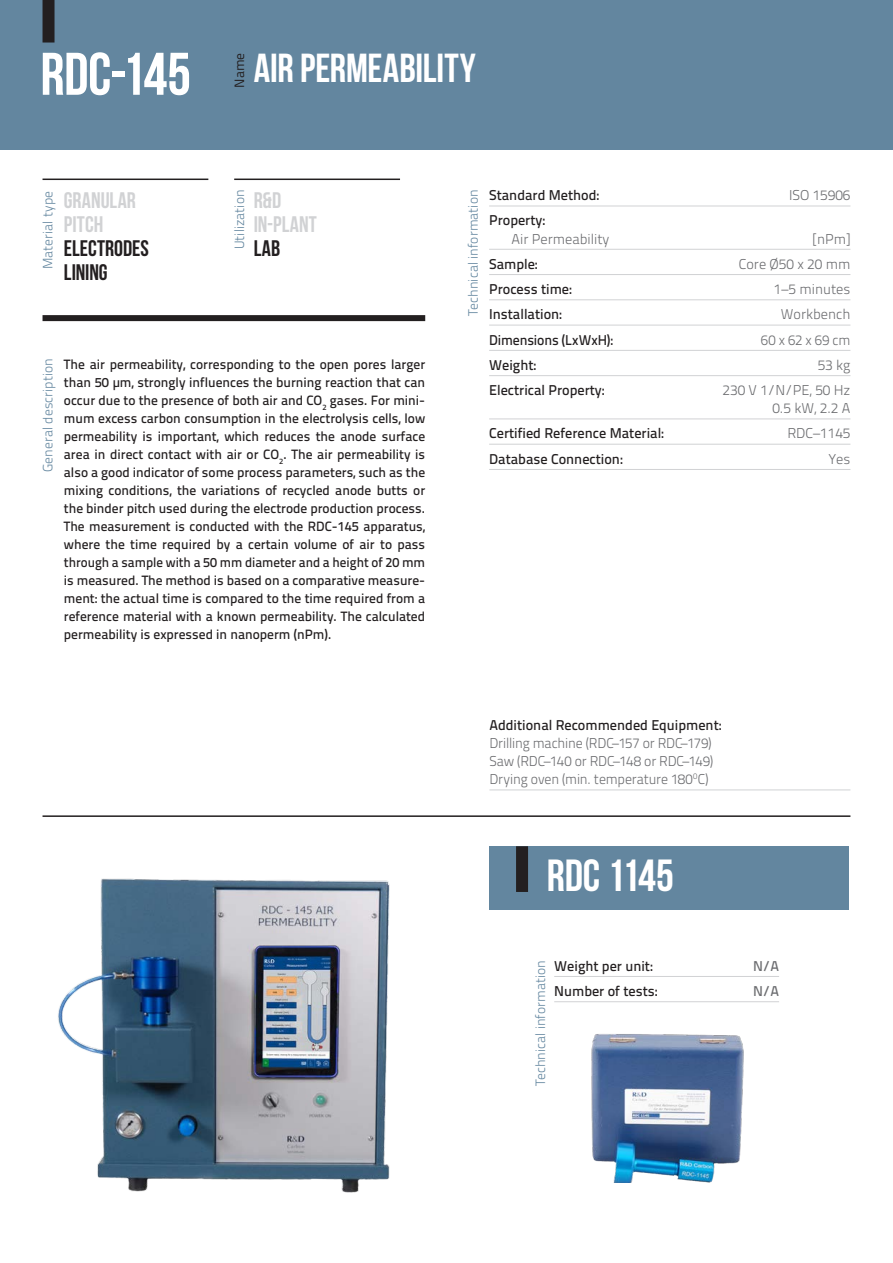
<style>
.page{position:relative;width:893px;height:1263px;background:#fff}
.page>*{position:absolute;margin:0;border:0;box-sizing:border-box;transform-origin:0 0}
.t1{font:60px "Bebas Neue";letter-spacing:-.005em;color:#fff}
.t2{font:45px "Bebas Neue";letter-spacing:-.005em;color:#fff}
.t3{font:40.5px "Bebas Neue";color:#fff}
.t4{font:22.5px "Bebas Neue";letter-spacing:.005em;color:#d1d2d4}
.t5{font:22.5px "Bebas Neue";color:#231f20}
.t6{font:14.25px/18px "Titillium Text 25 L 250 wt";color:#6c6d70}
.t7{font:14.25px "Titillium Text 25 L 600 wt";color:#231f20}
.t8{font:14.25px "Titillium Text 25 L 600 wt";color:#6c6d70}
.description_new{font:13.5px/18px "Titillium Text 25 L 600 wt";color:#231f20;text-align:justify}
.t9{font:13.5px "Titillium Text 25 L 250 wt";letter-spacing:.005em;color:#63869f}
.t10{font:13.5px "Titillium Text 25 L 400 wt";color:#231f20}
.s1{font-family:"Titillium Text 25 L 600 wt";color:#231f20}
</style>
<div class="page">
<div style="left:0;top:0;width:893px;height:150px;background:#63869f"></div>
<div style="left:43px;top:0;width:12px;height:43px;background:#231f20"></div>
<hr style="left:43px;top:179px;width:165px;height:1px;background:#231f20">
<hr style="left:234px;top:179px;width:166px;height:1px;background:#231f20">
<div style="left:43px;top:315px;width:382px;height:6px;background:#231f20"></div>
<img style="left:58px;top:878px;width:332px;height:315px">
<hr style="left:489px;top:206px;width:361px;height:1px;background:#d1d2d4">
<hr style="left:489px;top:249px;width:361px;height:1px;background:#d1d2d4">
<hr style="left:489px;top:274px;width:361px;height:1px;background:#d1d2d4">
<hr style="left:489px;top:299px;width:361px;height:1px;background:#d1d2d4">
<hr style="left:489px;top:325px;width:361px;height:1px;background:#d1d2d4">
<hr style="left:489px;top:350px;width:361px;height:1px;background:#d1d2d4">
<hr style="left:489px;top:375px;width:361px;height:1px;background:#d1d2d4">
<hr style="left:489px;top:419px;width:361px;height:1px;background:#d1d2d4">
<hr style="left:489px;top:444px;width:361px;height:1px;background:#d1d2d4">
<hr style="left:489px;top:469px;width:361px;height:1px;background:#d1d2d4">
<hr style="left:43px;top:815px;width:807px;height:2px;background:#231f20">
<hr style="left:489px;top:790px;width:361px;height:1px;background:#d1d2d4">
<div style="left:489px;top:846px;width:360px;height:64px;background:#63869f"></div>
<div style="left:516px;top:846px;width:12px;height:46px;background:#231f20"></div>
<hr style="left:554px;top:976px;width:225px;height:1px;background:#d1d2d4">
<hr style="left:554px;top:1001px;width:225px;height:1px;background:#d1d2d4">
<img style="left:591px;top:1034px;width:153px;height:148px">
<p class="t1" style="left:40px;top:41px;width:152px">RDC-145</p>
<p class="t10" style="left:229px;top:88px;width:37px;rotate:-90deg">Name</p>
<p class="t3" style="left:254px;top:46px;width:224px">AIR PERMEABILITY</p>
<p class="t9" style="left:230px;top:249px;width:61px;rotate:-90deg">Utilization</p>
<p class="t4" style="left:64px;top:187px;width:74px">GRANULAR</p>
<p class="t4" style="left:64px;top:211px;width:41px">PITCH</p>
<p class="t5" style="left:64px;top:235px;width:86px">ELECTRODES</p>
<p class="t5" style="left:64px;top:259px;width:45px">LINING</p>
<p class="t9" style="left:38px;top:269px;width:80px;rotate:-90deg">Material type</p>
<p class="t4" style="left:254px;top:187px;width:29px">R&amp;D</p>
<p class="t4" style="left:254px;top:211px;width:65px">IN-PLANT</p>
<p class="t5" style="left:254px;top:235px;width:28px">LAB</p>
<p class="t9" style="left:38px;top:472px;width:115px;rotate:-90deg">General description</p>
<p class="description_new" style="left:64px;top:355px;width:363px">The air permeability, corresponding to the open pores larger than 50 µm, strongly influences the burning reaction that can occur due to the presence of both air and CO<sub>2</sub> gases. For mini&shy;mum excess carbon consumption in the electrolysis cells, low permeability is important, which reduces the anode surface area in direct contact with air or CO<sub>2</sub>. The air permeability is also a good indicator of some process parameters, such as the mixing conditions, the variations of recycled anode butts or the binder pitch used during the electrode production process.<br>The measurement is conducted with the RDC-145 apparatus, where the time required by a certain volume of air to pass through a sample with a 50 mm diameter and a height of 20 mm is measured. The method is based on a comparative measure&shy;ment: the actual time is compared to the time required from a reference material with a known permeability. The calculated permeability is expressed in nanoperm (nPm).</p>
<p class="t9" style="left:463px;top:316px;width:128px;rotate:-90deg">Technical information</p>
<p class="t7" style="left:489px;top:184px;width:112px">Standard Method:</p>
<p class="t6" style="left:789px;top:185px;width:63px">ISO 15906</p>
<p class="t6" style="left:512px;top:211px;width:99px;text-indent:-22px"><span class="s1">Property:<br></span>Air Permeability</p>
<p class="t6" style="left:813px;top:229px;width:39px">[nPm]</p>
<p class="t7" style="left:489px;top:253px;width:50px">Sample:</p>
<p class="t6" style="left:739px;top:254px;width:113px">Core Ø50 x 20 mm</p>
<p class="t7" style="left:489px;top:278px;width:84px">Process time:</p>
<p class="t6" style="left:774px;top:279px;width:78px">1–5 minutes</p>
<p class="t7" style="left:489px;top:304px;width:74px">Installation:</p>
<p class="t6" style="left:781px;top:305px;width:71px">Workbench</p>
<p class="t7" style="left:489px;top:329px;width:126px">Dimensions (LxWxH):</p>
<p class="t6" style="left:761px;top:330px;width:91px">60 x 62 x 69 cm</p>
<p class="t7" style="left:489px;top:354px;width:49px">Weight:</p>
<p class="t6" style="left:818px;top:355px;width:34px">53 kg</p>
<p class="t7" style="left:489px;top:379px;width:117px">Electrical Property:</p>
<p class="t6" style="left:723px;top:380px;width:129px;text-align:right">230 V 1/N/PE, 50 Hz<br>0.5 kW, 2.2 A</p>
<p class="t7" style="left:489px;top:423px;width:176px">Certified Reference Material:</p>
<p class="t6" style="left:787px;top:424px;width:65px">RDC–1145</p>
<p class="t7" style="left:489px;top:448px;width:135px">Database Connection:</p>
<p class="t6" style="left:828px;top:449px;width:23px">Yes</p>
<p class="t6" style="left:489px;top:715px;width:234px"><span class="s1">Additional Recommended Equipment:<br></span>Drilling machine (RDC–157 or RDC–179)<br>Saw (RDC–140 or RDC–148 or RDC–149)<br>Drying oven (min. temperature 180<sup>0</sup>C)</p>
<p class="t2" style="left:547px;top:851px;width:129px">RDC 1145</p>
<p class="t9" style="left:530px;top:1086px;width:128px;rotate:-90deg">Technical information</p>
<p class="t7" style="left:554px;top:955px;width:100px">Weight per unit:</p>
<p class="t8" style="left:753px;top:955px;width:28px">N/A</p>
<p class="t7" style="left:554px;top:980px;width:105px">Number of tests:</p>
<p class="t8" style="left:753px;top:980px;width:28px">N/A</p>
</div>
